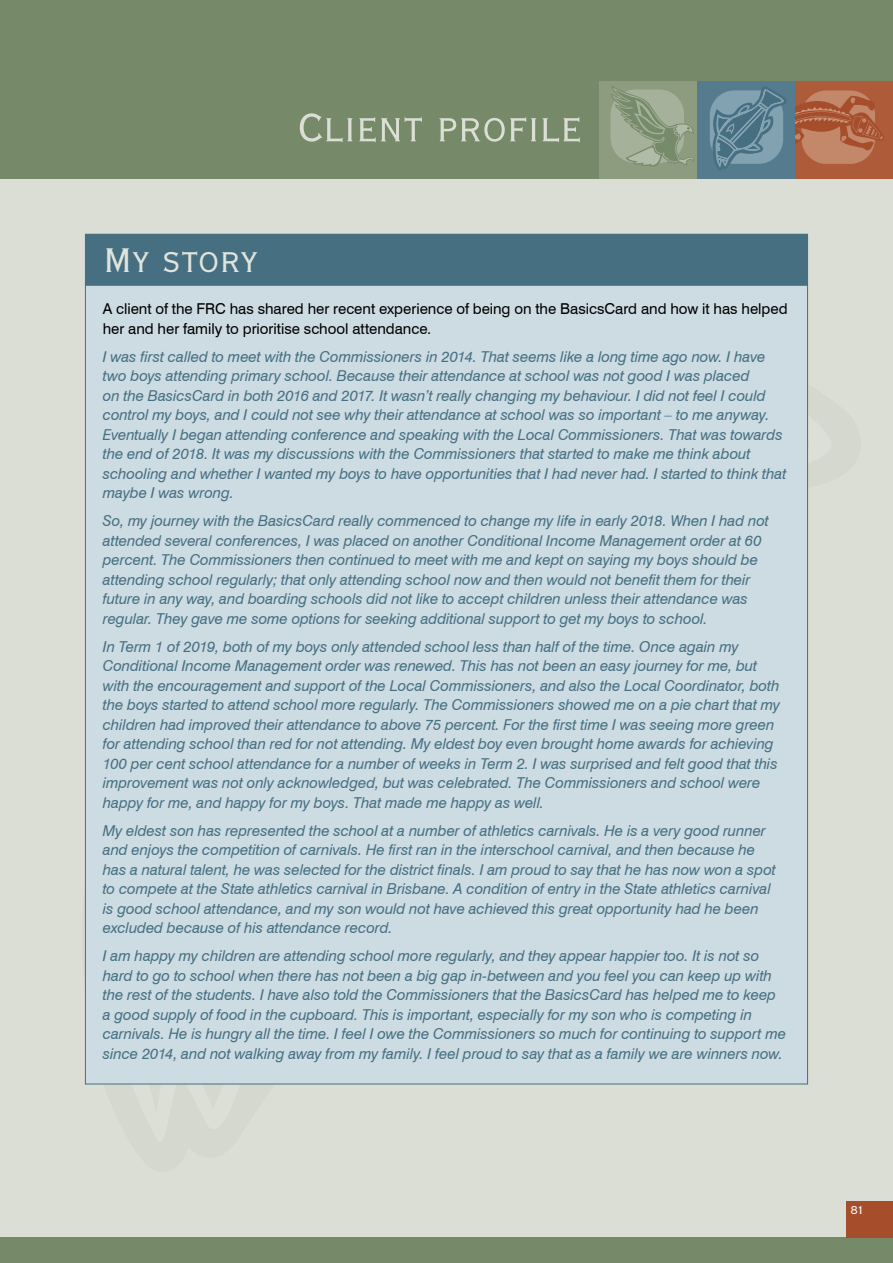
<style>
.page{position:relative;width:893px;height:1263px;background:#fff}
.page>*{position:absolute;margin:0;border:0;box-sizing:border-box;transform-origin:0 0}
.t1{font:52.5px "Copperplate Gothic Std 29 BC";letter-spacing:-.02em;color:#daded4}
.t2{font:45px "Copperplate Gothic Std 29 BC";letter-spacing:-.025em;color:#e1e4dd}
.t3{font:italic 15px/19.5px "Swiss 721 BT";letter-spacing:-.005em;color:#467082}
.t4{font:15px/19.5px "Swiss 721 BT";color:#000}
.t5{font:15px "Copperplate Gothic Std 29 BC";color:#fff}
</style>
<div class="page">
<div style="left:0;top:0;width:893px;height:179px;background:#768968"></div>
<div style="left:0;top:179px;width:893px;height:1058px;background:#daded4"></div>
<svg style="left:808px;top:319px;width:1px;height:198px"></svg>
<div style="left:795px;top:81px;width:98px;height:98px;background:#ad5b39"></div>
<svg style="left:795px;top:91px;width:89px;height:73px"></svg>
<div style="left:600px;top:81px;width:97px;height:98px;background:#8d9c7f"></div>
<svg style="left:611px;top:86px;width:83px;height:81px"></svg>
<div style="left:697px;top:81px;width:98px;height:98px;background:#547b8e"></div>
<svg style="left:710px;top:87px;width:77px;height:83px"></svg>
<div style="left:85px;top:285px;width:722px;height:799px;background:#cddbe3"></div>
<div style="left:85px;top:234px;width:722px;height:51px;background:#467082"></div>
<div style="left:0;top:1237px;width:893px;height:26px;background:#768968"></div>
<div style="left:846px;top:1201px;width:47px;height:36px;background:#a64d2c"></div>
<h1 class="t1" style="left:298px;top:102px;width:286px">Client profile</h1>
<h2 class="t2" style="left:103px;top:238px;width:158px">My story</h2>
<p class="t4" style="left:103px;top:299px;width:686px">A client of the FRC has shared her recent experience of being on the BasicsCard and how it has helped her and her family to prioritise school attendance.</p>
<p class="t3" style="left:103px;top:346px;width:685px">I was first called to meet with the Commissioners in 2014. That seems like a long time ago now. I have two boys attending primary school. Because their attendance at school was not good I was placed<br>on the BasicsCard in both 2016 and 2017. It wasn’t really changing my behaviour. I did not feel I could control my boys, and I could not see why their attendance at school was so important – to me anyway.<br>Eventually I began attending conference and speaking with the Local Commissioners. That was towards the end of 2018. It was my discussions with the Commissioners that started to make me think about schooling and whether I wanted my boys to have opportunities that I had never had. I started to think that maybe I was wrong.</p>
<p class="t3" style="left:103px;top:511px;width:668px">So, my journey with the BasicsCard really commenced to change my life in early 2018. When I had not attended several conferences, I was placed on another Conditional Income Management order at 60 percent. The Commissioners then continued to meet with me and kept on saying my boys should be attending school regularly; that only attending school now and then would not benefit them for their future in any way, and boarding schools did not like to accept children unless their attendance was regular. They gave me some options for seeking additional support to get my boys to school.</p>
<p class="t3" style="left:103px;top:636px;width:679px">In Term 1 of 2019, both of my boys only attended school less than half of the time. Once again my Conditional Income Management order was renewed. This has not been an easy journey for me, but with the encouragement and support of the Local Commissioners, and also the Local Coordinator, both the boys started to attend school more regularly. The Commissioners showed me on a pie chart that my children had improved their attendance to above 75 percent. For the first time I was seeing more green for attending school than red for not attending. My eldest boy even brought home awards for achieving 100 per cent school attendance for a number of weeks in Term 2. I was surprised and felt good that this improvement was not only acknowledged, but was celebrated. The Commissioners and school were happy for me, and happy for my boys. That made me happy as well.</p>
<p class="t3" style="left:103px;top:820px;width:675px">My eldest son has represented the school at a number of athletics carnivals. He is a very good runner and enjoys the competition of carnivals. He first ran in the interschool carnival, and then because he has a natural talent, he was selected for the district finals. I am proud to say that he has now won a spot to compete at the State athletics carnival in Brisbane. A condition of entry in the State athletics carnival is good school attendance, and my son would not have achieved this great opportunity had he been excluded because of his attendance record.</p>
<p class="t3" style="left:103px;top:946px;width:685px">I am happy my children are attending school more regularly, and they appear happier too. It is not so hard to go to school when there has not been a big gap in-between and you feel you can keep up with the rest of the students. I have also told the Commissioners that the BasicsCard has helped me to keep a good supply of food in the cupboard. This is important, especially for my son who is competing in carnivals. He is hungry all the time. I feel I owe the Commissioners so much for continuing to support me since 2014, and not walking away from my family. I feel proud to say that as a family we are winners now.</p>
<p class="t5" style="left:850px;top:1203px;width:15px">81</p>
</div>
